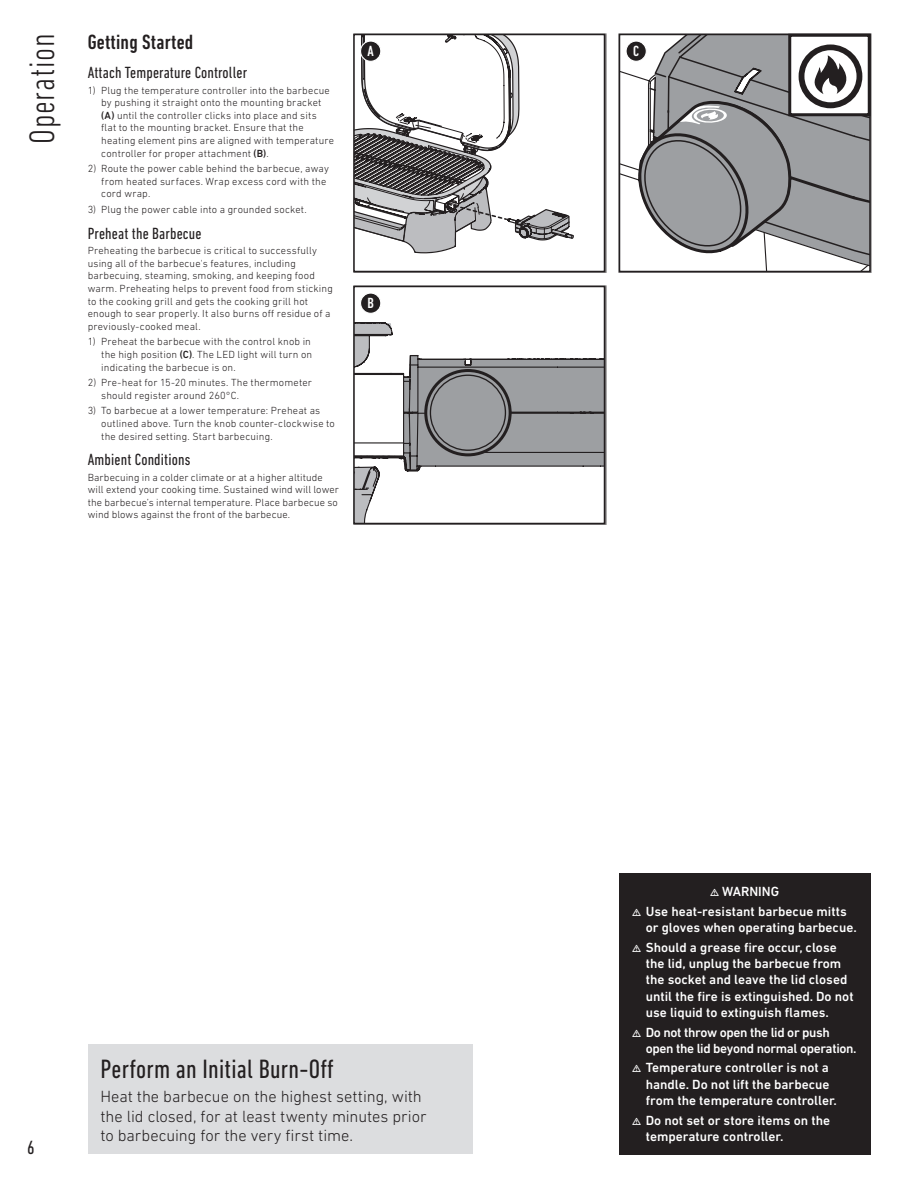
<style>
.page{position:relative;width:918px;height:1188px;background:#fff}
.page>*{position:absolute;margin:0;border:0;box-sizing:border-box;transform-origin:0 0}
.t1{font:300 condensed 36px "DIN Next LT Pro";letter-spacing:.015em;color:#231f20}
.t2{font:condensed 27px "DIN Next LT Pro";letter-spacing:.01em;color:#231f20}
.t3{font:500 condensed 21px "DIN Next LT Pro";letter-spacing:.01em;color:#231f20}
.t4{font:condensed 19.5px "DIN Next LT Pro";color:#231f20}
.t5{font:300 16.5px/19.8px "DIN Next LT Pro";letter-spacing:-.005em;color:#231f20}
.t6{font:condensed 16.5px "DIN Next LT Pro";letter-spacing:.01em;color:#231f20}
.t7{font:500 condensed 15px "DIN Next LT Pro";color:#fff}
.t8{font:500 13.5px/16.2px "DIN Next LT Pro";color:#fff}
.t9{font:500 13.5px/16.2px "DIN Next LT Pro";letter-spacing:-.025em;color:#fff}
.t10{font:300 10.5px/12.6px "DIN Next LT Pro";letter-spacing:.015em;color:#231f20}
.s1{font-weight:500}
</style>
<div class="page">
<svg style="left:356px;top:297px;width:246px;height:224px"></svg>
<div style="left:424px;top:369px;width:88px;height:87px;border:3px solid #231f20;border-radius:50%"></div>
<div style="left:430px;top:375px;width:76px;height:76px;border:1px solid #231f20;border-radius:50%"></div>
<div style="left:353px;top:286px;width:252px;height:238px;border:2px solid #231f20"></div>
<svg style="left:356px;top:37px;width:218px;height:216px"></svg>
<div style="left:353px;top:34px;width:252px;height:238px;border:2px solid #231f20"></div>
<div style="left:361px;top:293px;width:20px;height:20px;background:#231f20;border-radius:50%"></div>
<div style="left:360px;top:292px;width:21px;height:22px;border:1px solid #fff;border-radius:50%"></div>
<div style="left:361px;top:41px;width:20px;height:20px;background:#231f20;border-radius:50%"></div>
<div style="left:360px;top:40px;width:21px;height:22px;border:1px solid #fff;border-radius:50%"></div>
<div style="left:88px;top:1045px;width:384px;height:109px;background:#dcdddf"></div>
<div style="left:619px;top:873px;width:252px;height:281px;background:#231f20"></div>
<svg style="left:673px;top:37px;width:115px;height:8px"></svg>
<svg style="left:626px;top:41px;width:20px;height:20px"></svg>
<div style="left:626px;top:40px;width:21px;height:22px;border:1px solid #fff;border-radius:50%"></div>
<svg style="left:620px;top:45px;width:250px;height:226px"></svg>
<div style="left:788px;top:34px;width:83px;height:82px;border:3px solid #231f20"></div>
<h1 class="t1" style="left:21px;top:144px;width:112px;rotate:-90deg">Operation</h1>
<h3 class="t3" style="left:88px;top:31px;width:107px">Getting Started</h3>
<h3 class="t6" style="left:88px;top:63px;width:161px">Attach Temperature Controller</h3>
<p class="t10" style="left:101px;top:84px;width:234px;text-indent:-14px">1) Plug the temperature controller into the barbecue by pushing it straight onto the mounting bracket <span class="s1">(A)</span> until the controller clicks into place and sits flat to the mounting bracket. Ensure that the heating element pins are aligned with temperature controller for proper attachment <span class="s1">(B)</span>.</p>
<p class="t10" style="left:101px;top:162px;width:229px;text-indent:-14px">2) Route the power cable behind the barbecue, away from heated surfaces. Wrap excess cord with the cord wrap.</p>
<p class="t10" style="left:88px;top:203px;width:221px">3) Plug the power cable into a grounded socket.</p>
<h3 class="t6" style="left:88px;top:224px;width:115px">Preheat the Barbecue</h3>
<p class="t10" style="left:88px;top:244px;width:247px">Preheating the barbecue is critical to successfully using all of the barbecue's features, including barbecuing, steaming, smoking, and keeping food warm. Preheating helps to prevent food from sticking to the cooking grill and gets the cooking grill hot enough to sear properly. It also burns off residue of a previously-cooked meal.</p>
<p class="t10" style="left:101px;top:335px;width:213px;text-indent:-14px">1) Preheat the barbecue with the control knob in the high position <span class="s1">(C)</span>. The LED light will turn on indicating the barbecue is on.</p>
<p class="t10" style="left:101px;top:376px;width:212px;text-indent:-14px">2) Pre-heat for 15-20 minutes. The thermometer should register around 260°C.</p>
<p class="t10" style="left:101px;top:404px;width:235px;text-indent:-14px">3) To barbecue at a lower temperature: Preheat as outlined above. Turn the knob counter-clockwise to the desired setting. Start barbecuing.</p>
<h3 class="t6" style="left:88px;top:450px;width:104px">Ambient Conditions</h3>
<p class="t10" style="left:88px;top:471px;width:253px">Barbecuing in a colder climate or at a higher altitude will extend your cooking time. Sustained wind will lower the barbecue’s internal temperature. Place barbecue so wind blows against the front of the barbecue.</p>
<h3 class="t7" style="left:368px;top:43px;width:8px">A</h3>
<h3 class="t7" style="left:367px;top:295px;width:8px">B</h3>
<h3 class="t4" style="left:27px;top:1137px;width:9px">6</h3>
<h2 class="t2" style="left:101px;top:1053px;width:235px">Perform an Initial Burn-Off</h2>
<h3 class="t5" style="left:101px;top:1086px;width:328px">Heat the barbecue on the highest setting, with the lid closed, for at least twenty minutes prior to barbecuing for the very first time.</h3>
<h3 class="t7" style="left:633px;top:43px;width:7px">C</h3>
<p class="t8" style="left:646px;top:882px;width:203px;line-height:19.6px;text-indent:76px">WARNING<br>Use heat-resistant barbecue mitts</p>
<p class="t8" style="left:646px;top:918px;width:213px;line-height:19.6px">or gloves when operating barbecue.<br>Should a grease fire occur, close</p>
<p class="t8" style="left:646px;top:955px;width:209px">the lid, unplug the barbecue from the socket and leave the lid closed until the fire is extinguished. Do not use liquid to extinguish flames.</p>
<p class="t9" style="left:646px;top:1024px;width:212px">Do not throw open the lid or push open the lid beyond normal operation.</p>
<p class="t8" style="left:646px;top:1060px;width:193px">Temperature controller is not a handle. Do not lift the barbecue from the temperature controller.</p>
<p class="t8" style="left:646px;top:1112px;width:186px">Do not set or store items on the temperature controller.</p>
</div>
